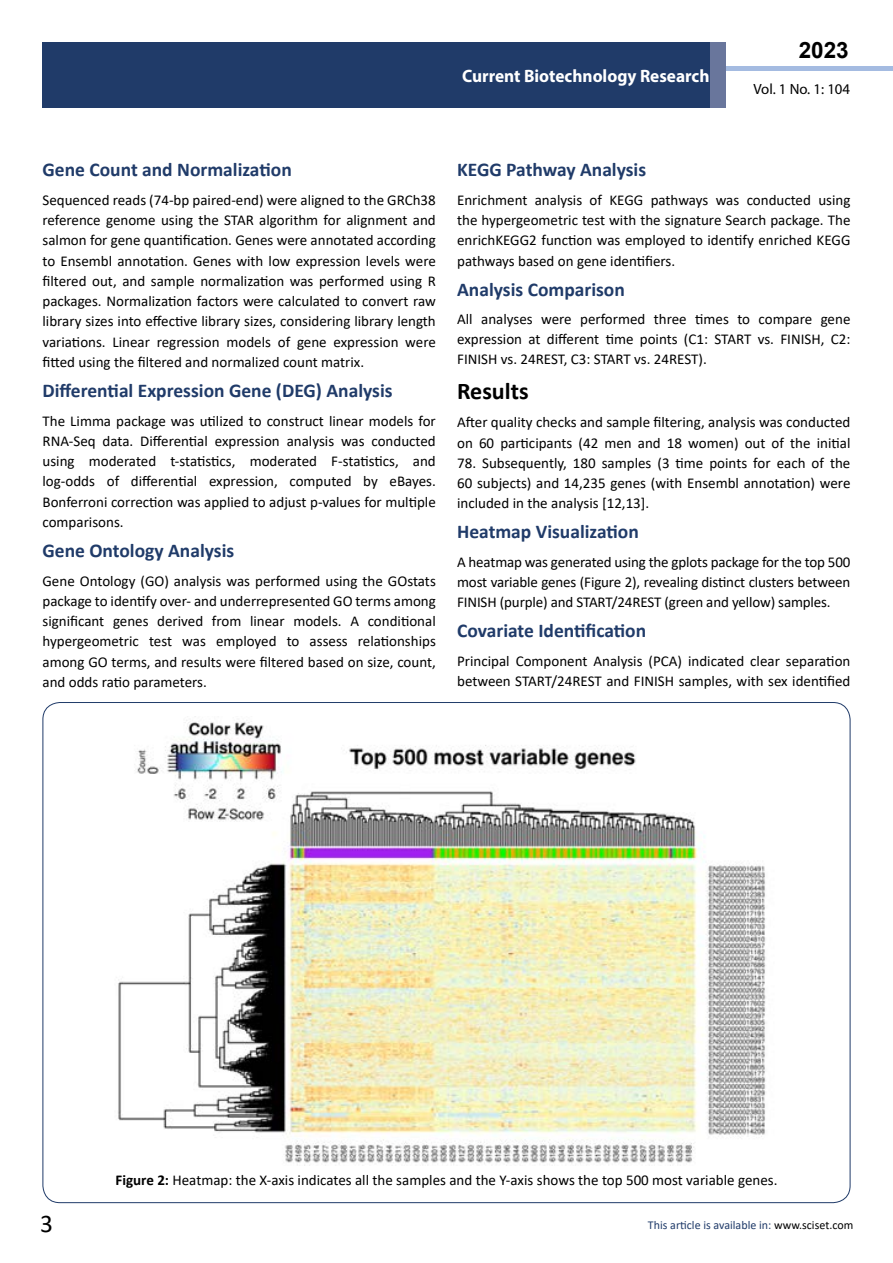
<style>
.page{position:relative;width:893px;height:1263px;background:#fff}
.page>*{position:absolute;margin:0;border:0;box-sizing:border-box;transform-origin:0 0}
.t1{font:25.5px "Calibri";color:#000}
.t2{font:700 24px "Calibri";color:#000}
.t3{font:700 22.5px "Arial";color:#000}
.t4{font:700 19.5px "Calibri";color:#203b69}
.t5{font:700 18px "Myriad Pro";color:#fff;scale:.96 1}
.t6{font:15px/20.2px "Calibri";color:#000;text-align:justify}
.t7{font:14.85px "Myriad Pro";color:#000}
.t8{font:12px "Calibri";color:#203b69}
.s1{font-weight:700}
.s2{color:#000}
</style>
<div class="page">
<div style="left:722px;top:66px;width:171px;height:5px;background:#a4bbe1"></div>
<div style="left:43px;top:42px;width:682px;height:66px;background:#203b69"></div>
<div style="left:710px;top:42px;width:15px;height:66px;background:#69769c"></div>
<img style="left:118px;top:716px;width:648px;height:449px">
<p class="t5" style="left:462px;top:64px;width:259px">Current Biotechnology Research</p>
<h3 class="t3" style="left:799px;top:35px;width:52px">2023</h3>
<p class="t7" style="left:753px;top:80px;width:98px">Vol. 1 No. 1: 104</p>
<h3 class="t4" style="left:43px;top:156px;width:251px">Gene Count and Normalization</h3>
<p class="t6" style="left:43px;top:189px;width:395px">Sequenced reads (74-bp paired-end) were aligned to the GRCh38 reference genome using the STAR algorithm for alignment and salmon for gene quantification. Genes were annotated according to Ensembl annotation. Genes with low expression levels were filtered out, and sample normalization was performed using R packages. Normalization factors were calculated to convert raw library sizes into effective library sizes, considering library length variations. Linear regression models of gene expression were fitted using the filtered and normalized count matrix.</p>
<h3 class="t4" style="left:43px;top:377px;width:352px">Differential Expression Gene (DEG) Analysis</h3>
<p class="t6" style="left:43px;top:410px;width:395px">The Limma package was utilized to construct linear models for RNA-Seq data. Differential expression analysis was conducted using moderated t-statistics, moderated F-statistics, and log-odds of differential expression, computed by eBayes.<br>Bonferroni correction was applied to adjust p-values for multiple comparisons.</p>
<h3 class="t4" style="left:43px;top:537px;width:193px">Gene Ontology Analysis</h3>
<p class="t6" style="left:43px;top:570px;width:395px">Gene Ontology (GO) analysis was performed using the GOstats package to identify over- and underrepresented GO terms among significant genes derived from linear models. A conditional hypergeometric test was employed to assess relationships among GO terms, and results were filtered based on size, count, and odds ratio parameters.</p>
<h3 class="t4" style="left:457px;top:156px;width:191px">KEGG Pathway Analysis</h3>
<p class="t6" style="left:457px;top:189px;width:395px">Enrichment analysis of KEGG pathways was conducted using the hypergeometric test with the signature Search package. The enrichKEGG2 function was employed to identify enriched KEGG pathways based on gene identifiers.</p>
<h3 class="t4" style="left:457px;top:275px;width:169px">Analysis Comparison</h3>
<p class="t6" style="left:457px;top:309px;width:395px;line-height:19.8px">All analyses were performed three times to compare gene expression at different time points (C1: START vs. FINISH, C2:<br>FINISH vs. 24REST, C3: START vs. 24REST).</p>
<h2 class="t2" style="left:457px;top:374px;width:73px">Results</h2>
<p class="t6" style="left:457px;top:412px;width:395px">After quality checks and sample filtering, analysis was conducted on 60 participants (42 men and 18 women) out of the initial</p>
<p class="t6" style="left:457px;top:452px;width:395px">78. Subsequently, 180 samples (3 time points for each of the 60 subjects) and 14,235 genes (with Ensembl annotation) were included in the analysis [12,13].</p>
<h3 class="t4" style="left:457px;top:518px;width:183px">Heatmap Visualization</h3>
<p class="t6" style="left:457px;top:551px;width:395px">A heatmap was generated using the gplots package for the top 500 most variable genes (Figure 2), revealing distinct clusters between FINISH (purple) and START/24REST (green and yellow) samples.</p>
<h3 class="t4" style="left:457px;top:617px;width:191px">Covariate Identification</h3>
<p class="t6" style="left:457px;top:650px;width:395px">Principal Component Analysis (PCA) indicated clear separation between START/24REST and FINISH samples, with sex identified</p>
<p class="t6" style="left:116px;top:1170px;width:663px"><span class="s1">Figure 2:</span> Heatmap: the X-axis indicates all the samples and the Y-axis shows the top 500 most variable genes.</p>
<h1 class="t1" style="left:40px;top:1206px;width:14px">3</h1>
<p class="t8" style="left:648px;top:1217px;width:207px">This article is available in: <span class="s2">www.sciset.com</span></p>
</div>
